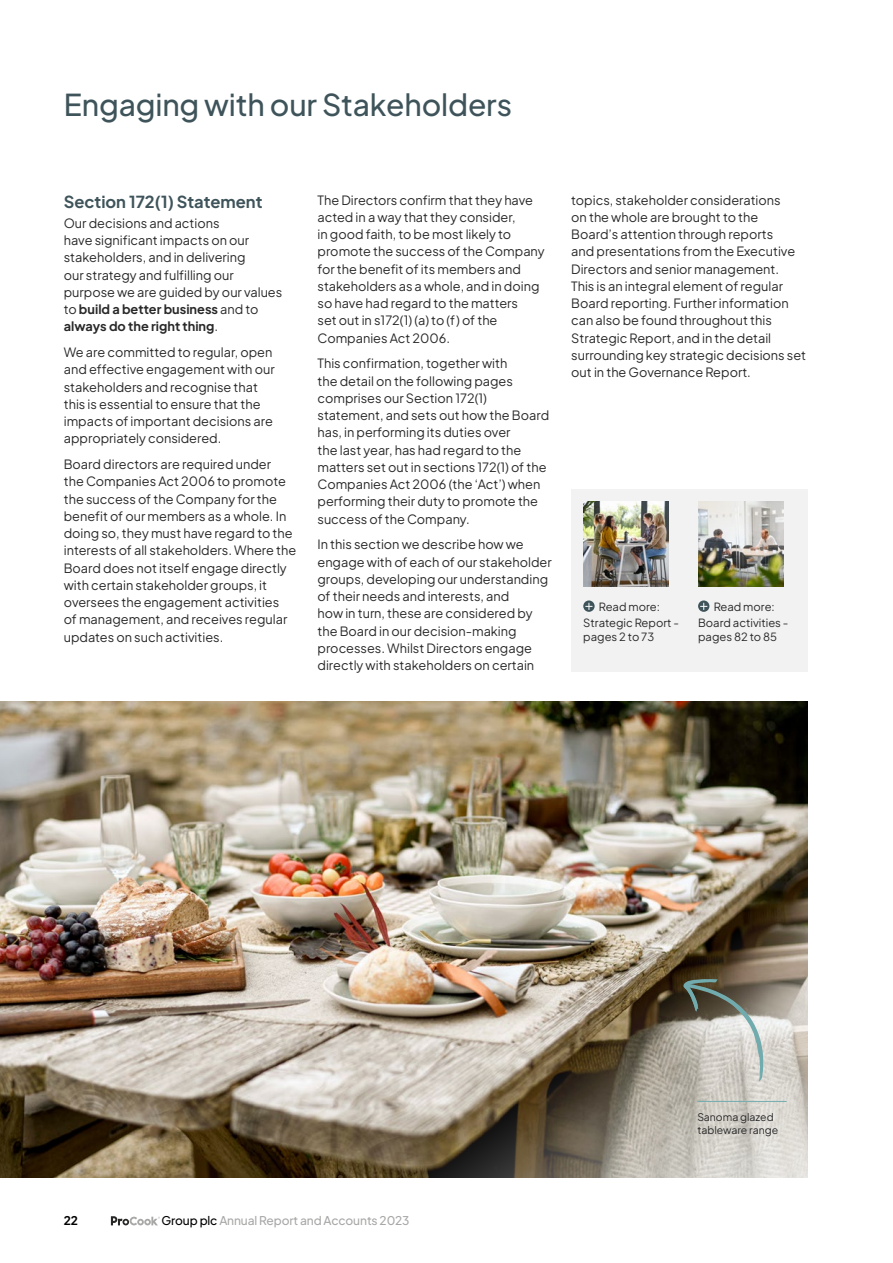
<style>
.page{position:relative;width:893px;height:1263px;background:#fff}
.page>*{position:absolute;margin:0;border:0;box-sizing:border-box;transform-origin:0 0}
.t1{font:500 30px "Plus Jakarta Sans";letter-spacing:-.005em;color:#3e545a}
.t2{font:700 16.5px "Plus Jakarta Sans";color:#3e545a}
.t3{font:12.75px/17.2px "Plus Jakarta Sans";color:#282829}
.t4{font:500 12px "Plus Jakarta Sans";letter-spacing:-.01em;color:#a8a8a7}
.t5{font:700 12px "Plus Jakarta Sans";color:#000}
.t6{font:11.25px/16.5px "Plus Jakarta Sans";color:#282829;text-align:center}
.t7{font:10.5px/13.5px "Plus Jakarta Sans";color:#282829}
.s1{font-weight:700}
.s2{color:#000}
</style>
<div class="page">
<img style="left:0;top:702px;width:808px;height:476px">
<img style="left:162px;top:771px;width:646px;height:407px">
<div style="left:571px;top:489px;width:237px;height:183px;background:#f2f2f2"></div>
<svg style="left:583px;top:600px;width:12px;height:12px"></svg>
<svg style="left:586px;top:603px;width:6px;height:7px"></svg>
<svg style="left:698px;top:600px;width:11px;height:12px"></svg>
<svg style="left:700px;top:603px;width:7px;height:7px"></svg>
<img style="left:583px;top:502px;width:85px;height:85px">
<img style="left:699px;top:502px;width:85px;height:85px">
<hr style="left:697px;top:1101px;width:90px;height:1px;background:#71abae">
<svg style="left:683px;top:979px;width:80px;height:103px;background:#a4a49b"></svg>
<svg style="left:111px;top:1216px;width:49px;height:9px"></svg>
<h1 class="t1" style="left:64px;top:80px;width:450px">Engaging with our Stakeholders</h1>
<p class="t2" style="left:64px;top:188px;width:200px">Section 172(1) Statement</p>
<p class="t3" style="left:64px;top:213px;width:220px">Our decisions and actions<br>have significant impacts on our stakeholders, and in delivering<br>our strategy and fulfilling our purpose we are guided by our values to <span class="s1">build a better business</span> and to <span class="s1">always do the right thing</span>.</p>
<p class="t3" style="left:64px;top:342px;width:212px">We are committed to regular, open and effective engagement with our stakeholders and recognise that this is essential to ensure that the impacts of important decisions are appropriately considered.</p>
<p class="t3" style="left:64px;top:454px;width:234px">Board directors are required under<br>the Companies Act 2006 to promote the success of the Company for the benefit of our members as a whole. In doing so, they must have regard to the interests of all stakeholders. Where the Board does not itself engage directly with certain stakeholder groups, it oversees the engagement activities<br>of management, and receives regular updates on such activities.</p>
<p class="t3" style="left:317px;top:190px;width:229px">The Directors confirm that they have acted in a way that they consider,<br>in good faith, to be most likely to promote the success of the Company for the benefit of its members and stakeholders as a whole, and in doing so have had regard to the matters<br>set out in s172(1) (a) to (f) of the<br>Companies Act 2006.</p>
<p class="t3" style="left:317px;top:354px;width:233px">This confirmation, together with<br>the detail on the following pages comprises our Section 172(1) statement, and sets out how the Board has, in performing its duties over<br>the last year, has had regard to the matters set out in sections 172(1) of the Companies Act 2006 (the ‘Act’) when performing their duty to promote the success of the Company.</p>
<p class="t3" style="left:317px;top:535px;width:236px">In this section we describe how we engage with of each of our stakeholder groups, developing our understanding of their needs and interests, and<br>how in turn, these are considered by the Board in our decision-making processes. Whilst Directors engage directly with stakeholders on certain</p>
<p class="t3" style="left:571px;top:190px;width:236px">topics, stakeholder considerations<br>on the whole are brought to the Board’s attention through reports<br>and presentations from the Executive Directors and senior management.<br>This is an integral element of regular Board reporting. Further information can also be found throughout this Strategic Report, and in the detail surrounding key strategic decisions set out in the Governance Report.</p>
<p class="t6" style="left:583px;top:597px;width:97px">Read more:<br>Strategic Report -</p>
<p class="t6" style="left:583px;top:627px;width:72px">pages 2 to 73</p>
<p class="t6" style="left:698px;top:597px;width:92px">Read more:<br>Board activities -</p>
<p class="t6" style="left:698px;top:627px;width:81px">pages 82 to 85</p>
<p class="t5" style="left:64px;top:1210px;width:16px">22</p>
<p class="t4" style="left:161px;top:1210px;width:250px"><span class="s2">Group plc</span> Annual Report and Accounts 2023</p>
<p class="t7" style="left:697px;top:1109px;width:82px">Sanoma glazed tableware range</p>
</div>
